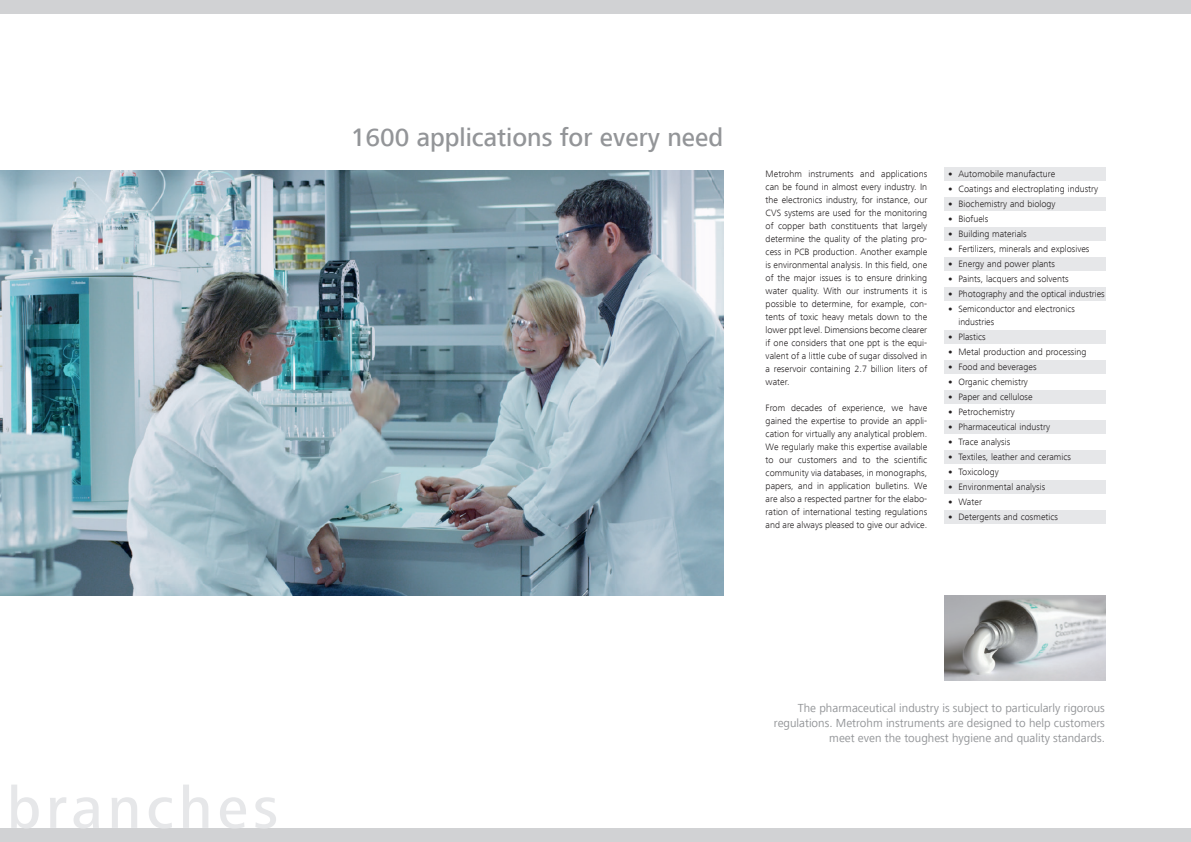
<style>
.page{position:relative;width:1191px;height:842px;background:#fff}
.page>*{position:absolute;margin:0;border:0;box-sizing:border-box;transform-origin:0 0}
.t1{font:500 60px "Frutiger Next LT";letter-spacing:.085em;color:#e6e7e9}
.t2{font:500 26px "Frutiger Next LT";color:#939598}
.t3{font:12px/15px "Frutiger Next LT";color:#939598;text-align:right}
.t4{font:300 9.5px/13px "Frutiger Next LT";color:#231f20;text-align:justify}
.s1{font-weight:800}
</style>
<div class="page">
<div style="left:0;top:0;width:595px;height:14px;background:#d1d2d4"></div>
<div style="left:0;top:828px;width:597px;height:14px;background:#d1d2d4"></div>
<div style="left:595px;top:0;width:596px;height:14px;background:#d1d2d4"></div>
<div style="left:595px;top:828px;width:596px;height:14px;background:#d1d2d4"></div>
<div style="left:944px;top:227px;width:162px;height:13px;background:#e6e7e9"></div>
<div style="left:944px;top:197px;width:162px;height:13px;background:#e6e7e9"></div>
<div style="left:944px;top:391px;width:162px;height:13px;background:#e6e7e9"></div>
<div style="left:944px;top:421px;width:162px;height:13px;background:#e6e7e9"></div>
<div style="left:944px;top:451px;width:162px;height:13px;background:#e6e7e9"></div>
<div style="left:944px;top:481px;width:162px;height:13px;background:#e6e7e9"></div>
<div style="left:944px;top:511px;width:162px;height:13px;background:#e6e7e9"></div>
<div style="left:944px;top:257px;width:162px;height:13px;background:#e6e7e9"></div>
<div style="left:944px;top:287px;width:162px;height:13px;background:#e6e7e9"></div>
<div style="left:944px;top:331px;width:162px;height:13px;background:#e6e7e9"></div>
<div style="left:944px;top:361px;width:162px;height:13px;background:#e6e7e9"></div>
<div style="left:944px;top:167px;width:162px;height:13px;background:#e6e7e9"></div>
<img style="left:0;top:170px;width:723px;height:425px">
<img style="left:944px;top:595px;width:162px;height:85px">
<h1 class="t1" style="left:7px;top:774px;width:272px">branches</h1>
<h2 class="t2" style="left:351px;top:123px;width:374px">1600 applications for every need</h2>
<p class="t4" style="left:765px;top:167px;width:163px">Metrohm instruments and applications can be found in almost every industry. In the electronics industry, for instance, our CVS systems are used for the monitoring of copper bath constituents that largely determine the quality of the plating pro&shy;cess in PCB production. Another example is environmental analysis. In this field, one of the major issues is to ensure drinking water quality. With our instruments it is possible to determine, for example, con&shy;tents of toxic heavy metals down to the lower ppt level. Dimensions become clearer if one considers that one ppt is the equi&shy;valent of a little cube of sugar dissolved in a reservoir containing 2.7 billion liters of water.</p>
<p class="t4" style="left:765px;top:401px;width:163px">From decades of experience, we have gained the expertise to provide an appli&shy;cation for virtually any analytical problem.<br>We regularly make this expertise available to our customers and to the scientific community via databases, in monographs, papers, and in application bulletins. We are also a respected partner for the elabo&shy;ration of international testing regulations and are always pleased to give our advice.</p>
<p class="t4" style="left:947px;top:167px;width:109px"><span class="s1">•</span> Automobile manufacture</p>
<p class="t4" style="left:947px;top:182px;width:152px"><span class="s1">•</span> Coatings and electroplating industry</p>
<p class="t4" style="left:947px;top:197px;width:110px"><span class="s1">•</span> Biochemistry and biology</p>
<p class="t4" style="left:947px;top:212px;width:42px"><span class="s1">•</span> Biofuels</p>
<p class="t4" style="left:947px;top:227px;width:81px"><span class="s1">•</span> Building materials</p>
<p class="t4" style="left:947px;top:242px;width:143px"><span class="s1">•</span> Fertilizers, minerals and explosives</p>
<p class="t4" style="left:947px;top:257px;width:109px"><span class="s1">•</span> Energy and power plants</p>
<p class="t4" style="left:947px;top:272px;width:123px"><span class="s1">•</span> Paints, lacquers and solvents</p>
<p class="t4" style="left:947px;top:287px;width:159px"><span class="s1">•</span> Photography and the optical industries</p>
<p class="t4" style="left:958px;top:302px;width:118px;text-indent:-11px"><span class="s1">•</span> Semiconductor and electronics industries</p>
<p class="t4" style="left:947px;top:330px;width:40px"><span class="s1">•</span> Plastics</p>
<p class="t4" style="left:947px;top:345px;width:140px"><span class="s1">•</span> Metal production and processing</p>
<p class="t4" style="left:947px;top:360px;width:91px"><span class="s1">•</span> Food and beverages</p>
<p class="t4" style="left:947px;top:375px;width:82px"><span class="s1">•</span> Organic chemistry</p>
<p class="t4" style="left:947px;top:390px;width:87px"><span class="s1">•</span> Paper and cellulose</p>
<p class="t4" style="left:947px;top:405px;width:69px"><span class="s1">•</span> Petrochemistry</p>
<p class="t4" style="left:947px;top:420px;width:104px"><span class="s1">•</span> Pharmaceutical industry</p>
<p class="t4" style="left:947px;top:435px;width:64px"><span class="s1">•</span> Trace analysis</p>
<p class="t4" style="left:947px;top:450px;width:125px"><span class="s1">•</span> Textiles, leather and ceramics</p>
<p class="t4" style="left:947px;top:465px;width:53px"><span class="s1">•</span> Toxicology</p>
<p class="t4" style="left:947px;top:480px;width:99px"><span class="s1">•</span> Environmental analysis</p>
<p class="t4" style="left:947px;top:495px;width:36px"><span class="s1">•</span> Water</p>
<p class="t4" style="left:947px;top:510px;width:112px"><span class="s1">•</span> Detergents and cosmetics</p>
<p class="t3" style="left:774px;top:700px;width:332px">The pharmaceutical industry is subject to particularly rigorous regulations. Metrohm instruments are designed to help customers meet even the toughest hygiene and quality standards.</p>
</div>
